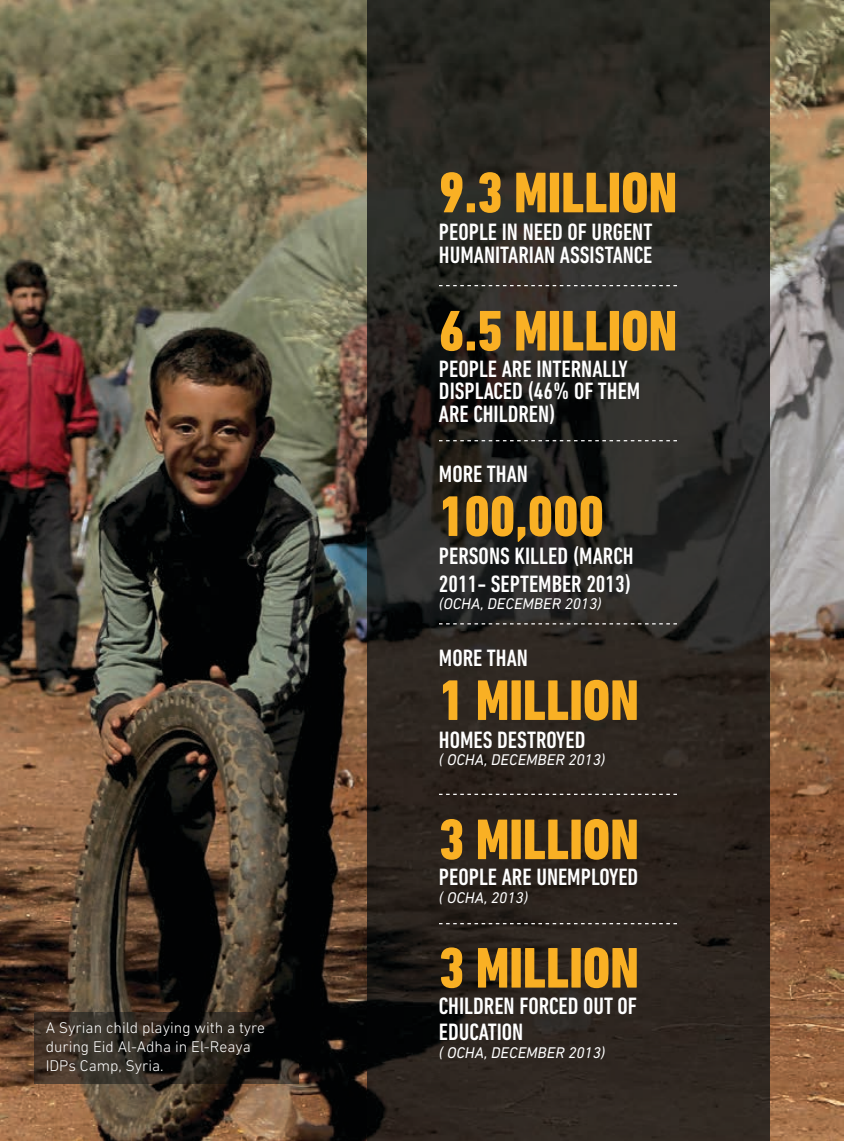
<style>
.page{position:relative;width:844px;height:1141px;background:#fff}
.page>*{position:absolute;margin:0;border:0;box-sizing:border-box;transform-origin:0 0}
.t1{font:800 condensed 58.27px "DIN Next LT Pro";color:#f9b024}
.t2{font:500 condensed 24.15px/22.6px "DIN Next LT Pro";color:#fff}
.t3{font:300 15.75px/18.9px "DIN Next LT Pro";color:#fff}
.t4{font:italic 15.75px "DIN Next LT Pro";color:#fff}
</style>
<div class="page">
<img style="left:0;top:0;width:843px;height:1141px">
<img style="left:367px;top:0;width:402px;height:1141px">
<svg style="left:439px;top:285px;width:237px;height:1px"></svg>
<svg style="left:439px;top:440px;width:237px;height:1px"></svg>
<svg style="left:439px;top:623px;width:237px;height:1px"></svg>
<svg style="left:439px;top:794px;width:237px;height:1px"></svg>
<svg style="left:439px;top:923px;width:237px;height:1px"></svg>
<img style="left:35px;top:1013px;width:264px;height:71px">
<p class="t3" style="left:46px;top:1018px;width:221px">A Syrian child playing with a tyre during Eid Al-Adha in El-Reaya<br>IDPs Camp, Syria.</p>
<h1 class="t1" style="left:439px;top:159px;width:240px">9.3 MILLION</h1>
<p class="t2" style="left:439px;top:221px;width:215px">PEOPLE IN NEED OF URGENT<br>HUMANITARIAN ASSISTANCE</p>
<h1 class="t1" style="left:439px;top:297px;width:240px">6.5 MILLION</h1>
<p class="t2" style="left:439px;top:357px;width:203px">PEOPLE ARE INTERNALLY<br>DISPLACED (46% OF THEM<br>ARE CHILDREN)</p>
<p class="t2" style="left:439px;top:462px;width:90px">MORE THAN</p>
<h1 class="t1" style="left:439px;top:483px;width:166px">100,000</h1>
<p class="t2" style="left:439px;top:542px;width:196px;line-height:28px">PERSONS KILLED (MARCH<br>2011- SEPTEMBER 2013)</p>
<p class="t4" style="left:439px;top:595px;width:164px">(OCHA, DECEMBER 2013)</p>
<p class="t2" style="left:439px;top:646px;width:90px">MORE THAN</p>
<h1 class="t1" style="left:439px;top:667px;width:201px">1 MILLION</h1>
<p class="t2" style="left:439px;top:728px;width:148px">HOMES DESTROYED</p>
<p class="t4" style="left:439px;top:751px;width:168px">( OCHA, DECEMBER 2013)</p>
<h1 class="t1" style="left:439px;top:806px;width:201px">3 MILLION</h1>
<p class="t2" style="left:439px;top:866px;width:201px">PEOPLE ARE UNEMPLOYED</p>
<p class="t4" style="left:439px;top:888px;width:91px">( OCHA, 2013)</p>
<h1 class="t1" style="left:439px;top:934px;width:201px">3 MILLION</h1>
<p class="t2" style="left:439px;top:992px;width:199px;line-height:26.2px">CHILDREN FORCED OUT OF<br>EDUCATION</p>
<p class="t4" style="left:439px;top:1043px;width:168px">( OCHA, DECEMBER 2013)</p>
</div>
